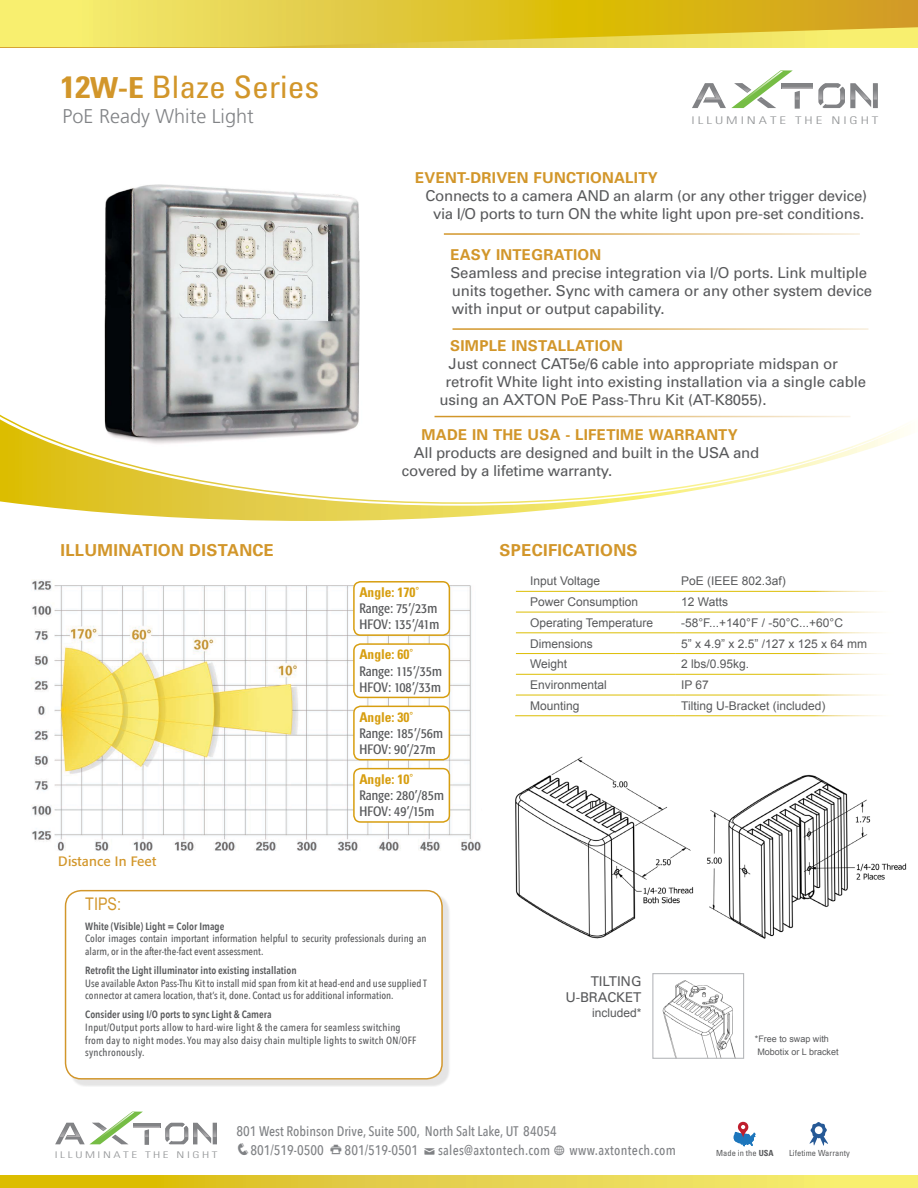
<style>
.page{position:relative;width:918px;height:1188px;background:#fff}
.page>*{position:absolute;margin:0;border:0;box-sizing:border-box;transform-origin:0 0}
.t1{font:condensed 30.9px "Univers";color:#d2962a;scale:1.09 1}
.t2{font:300 19.95px "Frutiger";color:#818386}
.t3{font:17.4px "Arial Narrow";color:#d2962a}
.t4{font:700 16.5px "Univers";letter-spacing:.02em;color:#d2962a}
.Paragraph_Style_1{font:15px/18px "Univers";letter-spacing:-.01em;color:#58595b}
.t5{font:700 15px "Univers";letter-spacing:.02em;color:#d2962a}
.t6{font:500 13.8px "Avenir Next Condensed";letter-spacing:.02em;color:#808285}
.t7{font:500 13.8px "Avenir Next Condensed";color:#808285}
.t8{font:condensed 13.5px "Formata";color:#58595b}
.t9{font:700 condensed 13.5px "Univers";color:#d79e10}
.t10{font:13.5px "Univers";letter-spacing:-.01em;color:#58595b}
.t11{font:13.5px "Formata";letter-spacing:.01em;color:#d2962a}
.t12{font:12px "Arial";color:#58595b}
.t13{font:300 condensed 10.65px "Univers";letter-spacing:.2em;color:#949698;scale:1.39 1}
.t14{font:500 10.5px/12.6px "Avenir Next Condensed";color:#58595b}
.t15{font:500 10.5px/12.6px "Avenir Next Condensed";letter-spacing:.02em;color:#58595b}
.t16{font:600 10.5px "Avenir Next Condensed";color:#58595b}
.t17{font:300 condensed 9.15px "Univers";letter-spacing:.2em;color:#949698;scale:1.39 1}
.t18{font:9px "Arial";color:#58595b}
.t19{font:condensed 8.4px "Univers";letter-spacing:.005em;color:#58595b}
.s1{font-weight:700}
.s2{font-weight:700;font-size:28.95px}
.s3{font-weight:700;color:#d2962a}
.s4{font-family:"Entypo";font-weight:400;font-size:22.2px}
.s5{font-family:"Modern Pictograms";font-weight:400;font-size:15.3px}
</style>
<div class="page">
<svg style="left:0;top:1175px;width:918px;height:13px;background:#e6d242"></svg>
<hr style="left:213px;top:1123px;width:4px;height:21px;background:#818285">
<svg style="left:149px;top:1123px;width:12px;height:5px"></svg>
<svg style="left:55px;top:1112px;width:94px;height:33px"></svg>
<svg style="left:213px;top:1131px;width:3px;height:6px"></svg>
<svg style="left:134px;top:1124px;width:26px;height:3px"></svg>
<svg style="left:165px;top:1123px;width:46px;height:21px"></svg>
<svg style="left:0;top:0;width:918px;height:47px;background:#e4cd40"></svg>
<div style="left:873px;top:83px;width:5px;height:25px;background:#818285"></div>
<svg style="left:800px;top:84px;width:13px;height:5px"></svg>
<svg style="left:692px;top:70px;width:108px;height:39px"></svg>
<svg style="left:874px;top:92px;width:3px;height:8px"></svg>
<svg style="left:782px;top:84px;width:30px;height:4px"></svg>
<svg style="left:818px;top:83px;width:53px;height:25px"></svg>
<svg style="left:734px;top:1121px;width:21px;height:25px"></svg>
<svg style="left:810px;top:1122px;width:18px;height:24px"></svg>
<svg style="left:813px;top:1125px;width:11px;height:10px"></svg>
<div style="left:815px;top:1126px;width:8px;height:8px;background:#fff;border-radius:50%"></div>
<img style="left:104px;top:184px;width:256px;height:222px">
<hr style="left:453px;top:328px;width:415px;height:2px;background:#d2962a">
<hr style="left:444px;top:233px;width:416px;height:2px;background:#d2962a">
<svg style="left:29px;top:505px;width:564px;height:16px"></svg>
<div style="left:69px;top:894px;width:381px;height:193px;background:#e5e4e4"></div>
<div style="left:66px;top:891px;width:376px;height:188px;background:#fff;border-radius:16px"></div>
<div style="left:65px;top:890px;width:378px;height:190px;border:1px solid #d2962a;border-radius:16px"></div>
<img style="left:515px;top:756px;width:392px;height:183px">
<img style="left:662px;top:980px;width:74px;height:77px">
<div style="left:652px;top:973px;width:92px;height:86px;border:1px solid #b7b9bc"></div>
<svg style="left:0;top:406px;width:908px;height:99px"></svg>
<img style="left:31px;top:580px;width:450px;height:271px">
<div style="left:354px;top:582px;width:95px;height:53px;background:#fff;border-radius:7px"></div>
<div style="left:353px;top:581px;width:97px;height:55px;border:2px solid #d79e10;border-radius:7px"></div>
<div style="left:354px;top:644px;width:95px;height:53px;background:#fff;border-radius:7px"></div>
<div style="left:353px;top:643px;width:97px;height:55px;border:2px solid #d79e10;border-radius:7px"></div>
<div style="left:354px;top:706px;width:95px;height:54px;background:#fff;border-radius:7px"></div>
<div style="left:353px;top:706px;width:97px;height:54px;border:2px solid #d79e10;border-radius:7px"></div>
<div style="left:354px;top:769px;width:95px;height:53px;background:#fff;border-radius:7px"></div>
<div style="left:353px;top:768px;width:97px;height:55px;border:2px solid #d79e10;border-radius:7px"></div>
<p class="t1" style="left:60px;top:68px;width:239px"><span class="s1">12</span><span class="s2">W-E</span> Blaze Series</p>
<p class="t2" style="left:63px;top:104px;width:193px">PoE Ready White Light</p>
<p class="t4" style="left:61px;top:539px;width:215px">ILLUMINATION DISTANCE</p>
<p class="t11" style="left:58px;top:853px;width:99px">Distance In Feet</p>
<p class="t13" style="left:692px;top:114px;width:136px">ILLUMINATE THE NIGHT</p>
<p class="t5" style="left:415px;top:168px;width:244px">EVENT-DRIVEN FUNCTIONALITY</p>
<p class="Paragraph_Style_1" style="left:426px;top:186px;width:443px;text-align:center">Connects to a camera AND an alarm (or any other trigger device) via I/O ports to turn ON the white light upon pre-set conditions.</p>
<p class="Paragraph_Style_1" style="left:450px;top:246px;width:423px"><span class="s3">EASY INTEGRATION<br></span>Seamless and precise integration via I/O ports. Link multiple units together. Sync with camera or any other system device with input or output capability.</p>
<p class="t5" style="left:450px;top:336px;width:174px">SIMPLE INSTALLATION</p>
<p class="Paragraph_Style_1" style="left:449px;top:355px;width:391px">Just connect CAT5e/6 cable into appropriate midspan or</p>
<p class="Paragraph_Style_1" style="left:446px;top:373px;width:422px">retrofit White light into existing installation via a single cable</p>
<p class="Paragraph_Style_1" style="left:440px;top:391px;width:328px">using an AXTON PoE Pass-Thru Kit (AT-K8055).</p>
<p class="t5" style="left:421px;top:425px;width:318px">MADE IN THE USA - LIFETIME WARRANTY</p>
<p class="Paragraph_Style_1" style="left:414px;top:443px;width:347px">All products are designed and built in the USA and</p>
<p class="Paragraph_Style_1" style="left:402px;top:461px;width:212px">covered by a lifetime warranty.</p>
<p class="t9" style="left:359px;top:584px;width:61px">Angle: 170˚</p>
<p class="t8" style="left:359px;top:601px;width:79px">Range: 75’/23m</p>
<p class="t8" style="left:359px;top:617px;width:82px">HFOV: 135’/41m</p>
<p class="t9" style="left:359px;top:646px;width:55px">Angle: 60˚</p>
<p class="t8" style="left:359px;top:663px;width:84px">Range: 115’/35m</p>
<p class="t8" style="left:359px;top:679px;width:83px">HFOV: 108’/33m</p>
<p class="t9" style="left:359px;top:709px;width:55px">Angle: 30˚</p>
<p class="t8" style="left:359px;top:725px;width:85px">Range: 185’/56m</p>
<p class="t8" style="left:359px;top:741px;width:78px">HFOV: 90’/27m</p>
<p class="t9" style="left:359px;top:771px;width:55px">Angle: 10˚</p>
<p class="t8" style="left:359px;top:787px;width:86px">Range: 280’/85m</p>
<p class="t8" style="left:359px;top:804px;width:76px">HFOV: 49’/15m</p>
<p class="t4" style="left:500px;top:539px;width:139px">SPECIFICATIONS</p>
<p class="t12" style="left:530px;top:573px;width:72px">Input Voltage</p>
<p class="t12" style="left:681px;top:573px;width:106px">PoE (IEEE 802.3af)</p>
<p class="t12" style="left:530px;top:594px;width:110px">Power Consumption</p>
<p class="t12" style="left:681px;top:594px;width:48px">12 Watts</p>
<p class="t12" style="left:530px;top:615px;width:125px">Operating Temperature</p>
<p class="t12" style="left:681px;top:615px;width:163px">-58°F...+140°F / -50°C...+60°C</p>
<p class="t12" style="left:530px;top:635px;width:64px">Dimensions</p>
<p class="t12" style="left:681px;top:635px;width:188px">5” x 4.9” x 2.5” /127 x 125 x 64 mm</p>
<p class="t12" style="left:530px;top:656px;width:39px">Weight</p>
<p class="t12" style="left:681px;top:656px;width:70px">2 lbs/0.95kg.</p>
<p class="t12" style="left:530px;top:677px;width:78px">Environmental</p>
<p class="t12" style="left:681px;top:677px;width:29px">IP 67</p>
<p class="t12" style="left:530px;top:698px;width:51px">Mounting</p>
<p class="t12" style="left:681px;top:698px;width:146px">Tilting U-Bracket (included)</p>
<p class="t3" style="left:85px;top:891px;width:37px">TIPS:</p>
<p class="t16" style="left:85px;top:917px;width:141px">White (Visible) Light = Color Image</p>
<p class="t14" style="left:85px;top:932px;width:343px">Color images contain important information helpful to security professionals during an alarm, or in the after-the-fact event assessment.</p>
<p class="t16" style="left:85px;top:961px;width:213px">Retrofit the Light illuminator into existing installation</p>
<p class="t14" style="left:85px;top:977px;width:343px">Use available Axton Pass-Thu Kit to install mid span from kit at head-end and use supplied T connector at camera location, that’s it, done. Contact us for additional information.</p>
<p class="t16" style="left:85px;top:1006px;width:188px">Consider using I/O ports to sync Light &amp; Camera</p>
<p class="t15" style="left:85px;top:1021px;width:333px">Input/Output ports allow to hard-wire light &amp; the camera for seamless switching from day to night modes. You may also daisy chain multiple lights to switch ON/OFF synchronously.</p>
<p class="t10" style="left:591px;top:973px;width:52px">TILTING</p>
<p class="t10" style="left:565px;top:989px;width:78px">U-BRACKET</p>
<p class="t12" style="left:592px;top:1005px;width:51px">included*</p>
<p class="t17" style="left:55px;top:1150px;width:118px">ILLUMINATE THE NIGHT</p>
<p class="t7" style="left:237px;top:1123px;width:322px">801 West Robinson Drive, Suite 500, North Salt Lake, UT 84054</p>
<p class="t6" style="left:237px;top:1142px;width:441px">❑801/519-0500 <span class="s4">&lt;</span>801/519-0501 <span class="s4">%</span>sales@axtontech.com <span class="s5">w</span> www.axtontech.com</p>
<p class="t18" style="left:755px;top:1033px;width:76px">*Free to swap with</p>
<p class="t18" style="left:757px;top:1046px;width:83px">Mobotix or L bracket</p>
<p class="t19" style="left:716px;top:1147px;width:59px">Made in the <span class="s1">USA</span></p>
<p class="t19" style="left:789px;top:1147px;width:62px">Lifetime Warranty</p>
</div>
